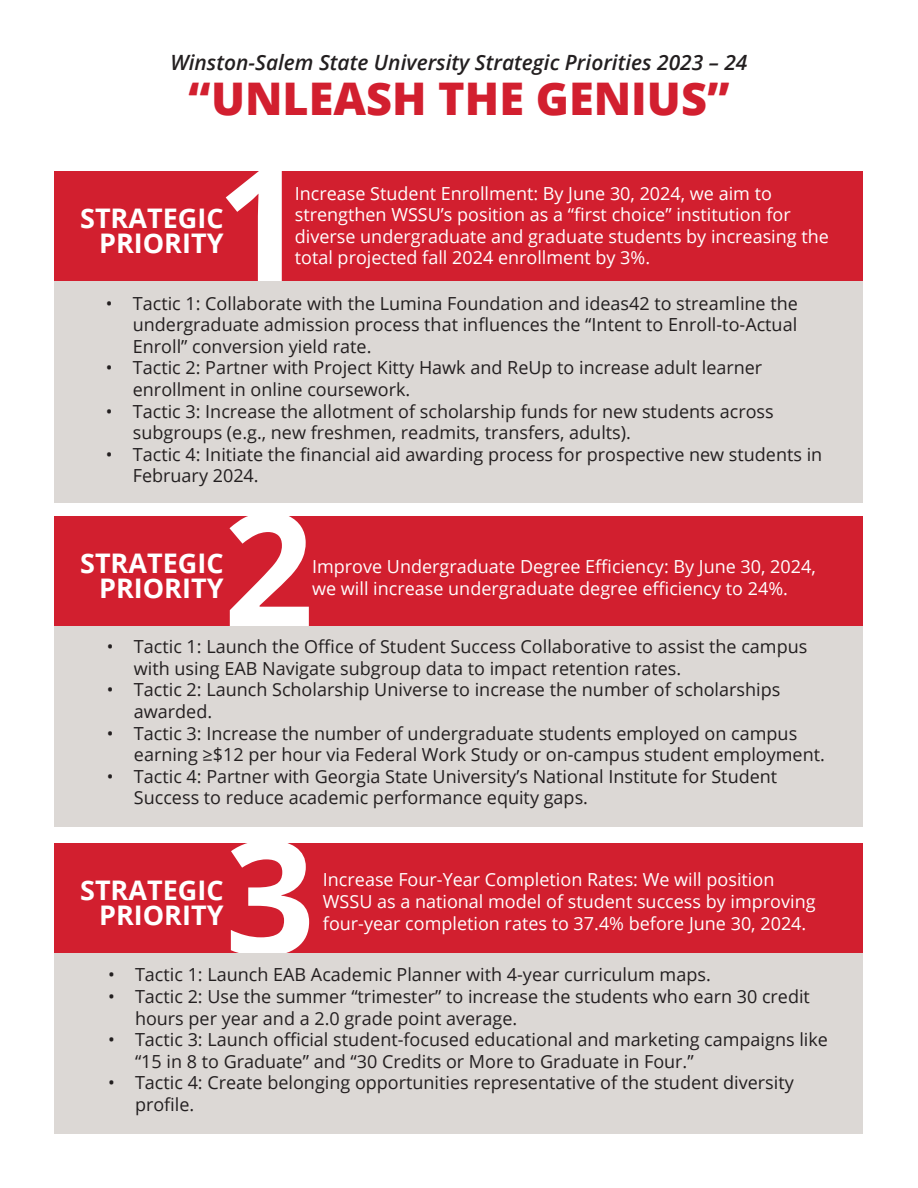
<style>
.page{position:relative;width:918px;height:1188px;background:#fff}
.page>*{position:absolute;margin:0;border:0;box-sizing:border-box;transform-origin:0 0}
.t1{font:800 45px "Open Sans";color:#d21f2f}
.t2{font:700 27px/25.5px "Open Sans";color:#fff;text-align:right}
.t3{font:italic 600 21px "Open Sans";color:#231f20}
.t4{font:18px "Open Sans";color:#231f20}
.t5{font:18px "Open Sans";color:#fff}
</style>
<div class="page">
<div style="left:55px;top:172px;width:808px;height:331px;background:#dcd8d5"></div>
<div style="left:55px;top:172px;width:808px;height:109px;background:#d21f2f"></div>
<svg style="left:226px;top:172px;width:56px;height:109px"></svg>
<div style="left:55px;top:517px;width:808px;height:310px;background:#dcd8d5"></div>
<div style="left:55px;top:517px;width:808px;height:109px;background:#d21f2f"></div>
<svg style="left:230px;top:517px;width:79px;height:109px"></svg>
<div style="left:55px;top:844px;width:808px;height:290px;background:#dcd8d5"></div>
<div style="left:55px;top:844px;width:808px;height:109px;background:#d21f2f"></div>
<svg style="left:231px;top:844px;width:78px;height:109px"></svg>
<p class="t3" style="left:170px;top:48px;width:579px">Winston-Salem State University Strategic Priorities 2023 – 24</p>
<p class="t1" style="left:189px;top:64px;width:542px">“UNLEASH THE GENIUS”</p>
<p class="t5" style="left:295px;top:181px;width:479px">Increase Student Enrollment: By June 30, 2024, we aim to</p>
<p class="t5" style="left:295px;top:202px;width:497px">strengthen WSSU’s position as a “first choice” institution for</p>
<p class="t5" style="left:295px;top:224px;width:536px">diverse undergraduate and graduate students by increasing the</p>
<p class="t5" style="left:295px;top:245px;width:357px">total projected fall 2024 enrollment by 3%.</p>
<p class="t4" style="left:106px;top:291px;width:694px">• Tactic 1: Collaborate with the Lumina Foundation and ideas42 to streamline the</p>
<p class="t4" style="left:133px;top:312px;width:666px">undergraduate admission process that influences the “Intent to Enroll-to-Actual</p>
<p class="t4" style="left:133px;top:334px;width:240px">Enroll” conversion yield rate.</p>
<p class="t4" style="left:106px;top:356px;width:658px">• Tactic 2: Partner with Project Kitty Hawk and ReUp to increase adult learner</p>
<p class="t4" style="left:133px;top:377px;width:279px">enrollment in online coursework.</p>
<p class="t4" style="left:106px;top:399px;width:669px">• Tactic 3: Increase the allotment of scholarship funds for new students across</p>
<p class="t4" style="left:133px;top:420px;width:500px">subgroups (e.g., new freshmen, readmits, transfers, adults).</p>
<p class="t4" style="left:106px;top:442px;width:718px">• Tactic 4: Initiate the financial aid awarding process for prospective new students in</p>
<p class="t4" style="left:133px;top:464px;width:127px">February 2024.</p>
<p class="t2" style="left:80px;top:204px;width:145px">STRATEGIC<br>PRIORITY</p>
<p class="t2" style="left:80px;top:549px;width:145px">STRATEGIC<br>PRIORITY</p>
<p class="t5" style="left:312px;top:554px;width:505px">Improve Undergraduate Degree Efficiency: By June 30, 2024,</p>
<p class="t5" style="left:312px;top:576px;width:477px">we will increase undergraduate degree efficiency to 24%.</p>
<p class="t4" style="left:107px;top:634px;width:702px">• Tactic 1: Launch the Office of Student Success Collaborative to assist the campus</p>
<p class="t4" style="left:134px;top:656px;width:549px">with using EAB Navigate subgroup data to impact retention rates.</p>
<p class="t4" style="left:107px;top:677px;width:675px">• Tactic 2: Launch Scholarship Universe to increase the number of scholarships</p>
<p class="t4" style="left:134px;top:699px;width:80px">awarded.</p>
<p class="t4" style="left:107px;top:721px;width:692px">• Tactic 3: Increase the number of undergraduate students employed on campus</p>
<p class="t4" style="left:134px;top:742px;width:693px">earning ≥$12 per hour via Federal Work Study or on-campus student employment.</p>
<p class="t4" style="left:107px;top:764px;width:672px">• Tactic 4: Partner with Georgia State University’s National Institute for Student</p>
<p class="t4" style="left:134px;top:785px;width:456px">Success to reduce academic performance equity gaps.</p>
<p class="t5" style="left:323px;top:868px;width:453px">Increase Four-Year Completion Rates: We will position</p>
<p class="t5" style="left:323px;top:889px;width:494px">WSSU as a national model of student success by improving</p>
<p class="t5" style="left:323px;top:911px;width:485px">four-year completion rates to 37.4% before June 30, 2024.</p>
<p class="t4" style="left:108px;top:963px;width:604px">• Tactic 1: Launch EAB Academic Planner with 4-year curriculum maps.</p>
<p class="t4" style="left:108px;top:984px;width:703px">• Tactic 2: Use the summer “trimester” to increase the students who earn 30 credit</p>
<p class="t4" style="left:135px;top:1006px;width:384px">hours per year and a 2.0 grade point average.</p>
<p class="t4" style="left:108px;top:1027px;width:722px">• Tactic 3: Launch official student-focused educational and marketing campaigns like</p>
<p class="t4" style="left:135px;top:1049px;width:560px">“15 in 8 to Graduate” and “30 Credits or More to Graduate in Four.”</p>
<p class="t4" style="left:108px;top:1071px;width:687px">• Tactic 4: Create belonging opportunities representative of the student diversity</p>
<p class="t4" style="left:135px;top:1092px;width:61px">profile.</p>
<p class="t2" style="left:80px;top:876px;width:145px">STRATEGIC</p>
<p class="t2" style="left:99px;top:902px;width:126px">PRIORITY</p>
</div>
